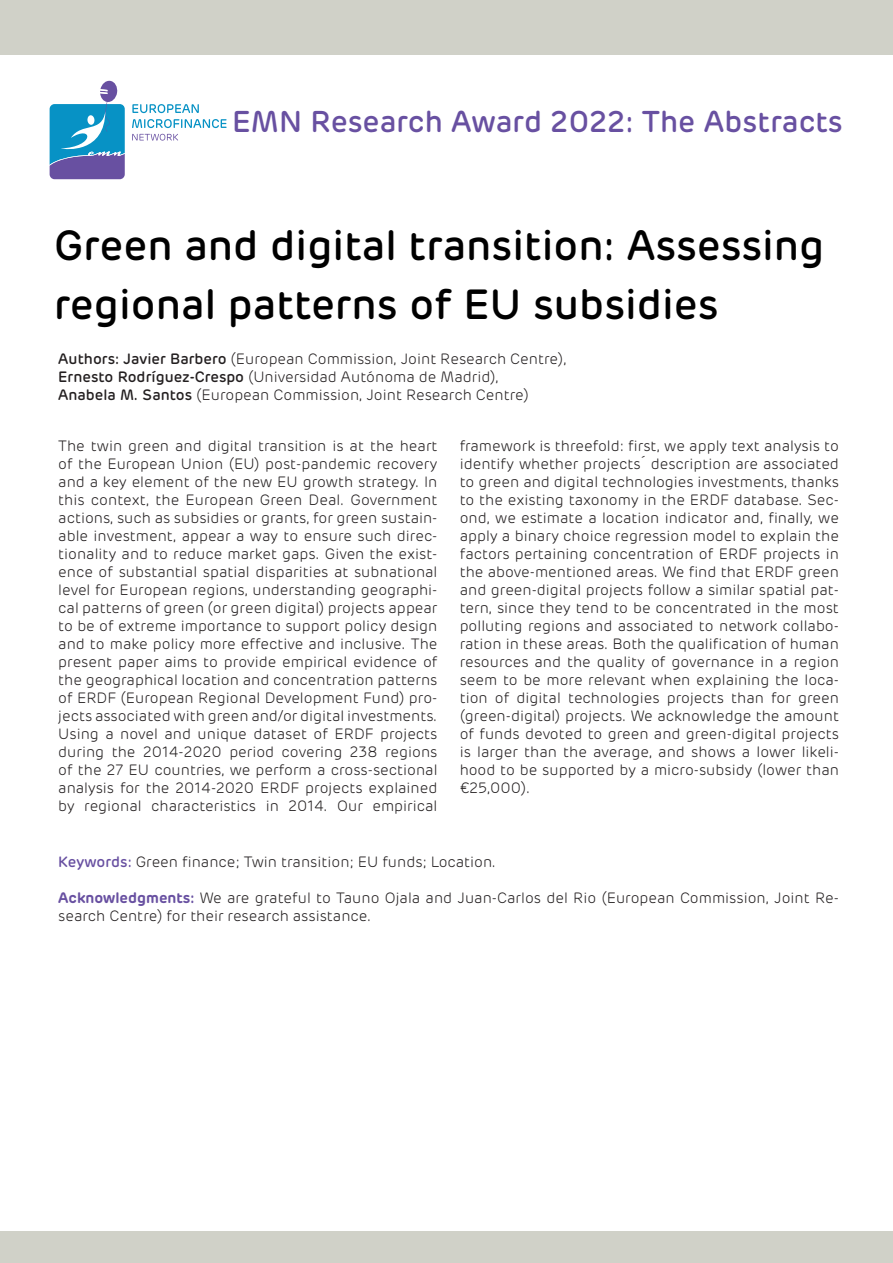
<style>
.page{position:relative;width:893px;height:1263px;background:#fff}
.page>*{position:absolute;margin:0;border:0;box-sizing:border-box;transform-origin:0 0}
.Chapters{font:500 42px/58.5px "Rubrik";color:#000}
.Inlines{font:500 30px "Rubrik";color:#6850a1}
.Body{font:300 15px/18px "Rubrik";color:#231f20}
.s1{font-weight:500}
.s2{font-weight:500;color:#6850a1}
.s3{font-weight:600;color:#6850a1}
</style>
<div class="page">
<div style="left:0;top:0;width:893px;height:54px;background:#d0d1c8"></div>
<div style="left:0;top:1231px;width:893px;height:32px;background:#d0d1c8"></div>
<svg style="left:50px;top:81px;width:75px;height:98px"></svg>
<svg style="left:132px;top:104px;width:67px;height:9px"></svg>
<svg style="left:132px;top:119px;width:95px;height:9px"></svg>
<svg style="left:132px;top:134px;width:46px;height:7px"></svg>
<h4 class="Inlines" style="left:232px;top:102px;width:612px">EMN Research Award 2022: The Abstracts</h4>
<p class="Chapters" style="left:54px;top:216px;width:772px">Green and digital transition: Assessing regional patterns of EU subsidies</p>
<p class="Body" style="left:58px;top:350px;width:510px"><span class="s1">Authors: Javier Barbero</span> (European Commission, Joint Research Centre),<br><span class="s1">Ernesto Rodríguez-Crespo</span> (Universidad Autónoma de Madrid),<br><span class="s1">Anabela M. Santos</span> (European Commission, Joint Research Centre)</p>
<p class="Body" style="left:58px;top:437px;width:381px;text-align:justify">The twin green and digital transition is at the heart of the European Union (EU) post-pandemic recovery and a key element of the new EU growth strategy. In this context, the European Green Deal. Government actions, such as subsidies or grants, for green sustain&shy;able investment, appear a way to ensure such direc&shy;tionality and to reduce market gaps. Given the exist&shy;ence of substantial spatial disparities at subnational level for European regions, understanding geographi&shy;cal patterns of green (or green digital) projects appear to be of extreme importance to support policy design and to make policy more effective and inclusive. The present paper aims to provide empirical evidence of the geographical location and concentration patterns of ERDF (European Regional Development Fund) pro&shy;jects associated with green and/or digital investments.<br>Using a novel and unique dataset of ERDF projects during the 2014-2020 period covering 238 regions of the 27 EU countries, we perform a cross-sectional analysis for the 2014-2020 ERDF projects explained by regional characteristics in 2014. Our empirical</p>
<p class="Body" style="left:460px;top:437px;width:381px;text-align:justify">framework is threefold: first, we apply text analysis to identify whether projects´ description are associated to green and digital technologies investments, thanks to the existing taxonomy in the ERDF database. Sec&shy;ond, we estimate a location indicator and, finally, we apply a binary choice regression model to explain the factors pertaining concentration of ERDF projects in the above-mentioned areas. We find that ERDF green and green-digital projects follow a similar spatial pat&shy;tern, since they tend to be concentrated in the most polluting regions and associated to network collabo&shy;ration in these areas. Both the qualification of human resources and the quality of governance in a region seem to be more relevant when explaining the loca&shy;tion of digital technologies projects than for green (green-digital) projects. We acknowledge the amount of funds devoted to green and green-digital projects is larger than the average, and shows a lower likeli&shy;hood to be supported by a micro-subsidy (lower than €25,000).</p>
<p class="Body" style="left:58px;top:852px;width:439px"><span class="s2">Keywords:</span> Green finance; Twin transition; EU funds; Location.</p>
<p class="Body" style="left:58px;top:888px;width:782px"><span class="s3">Acknowledgments:</span> We are grateful to Tauno Ojala and Juan-Carlos del Rio (European Commission, Joint Re&shy;search Centre) for their research assistance.</p>
</div>
